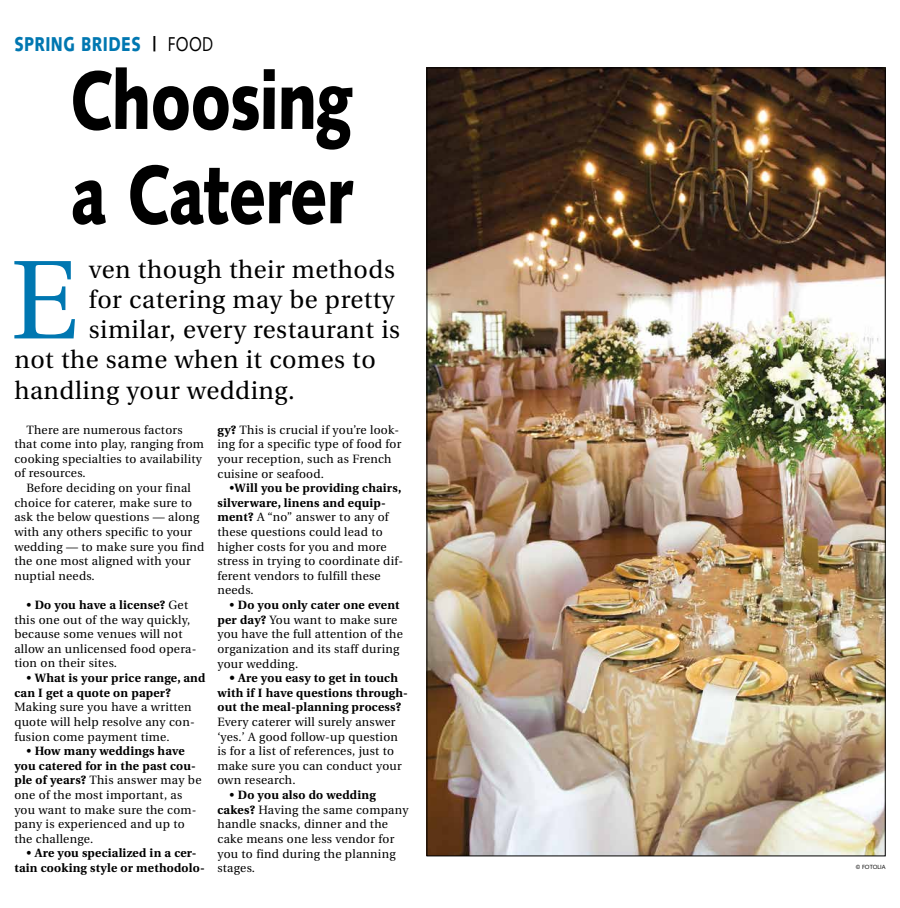
<style>
.page{position:relative;width:900px;height:908px;background:#fff}
.page>*{position:absolute;margin:0;border:0;box-sizing:border-box;transform-origin:0 0}
.t1{font:111.7px "Utopia";color:#0077b1}
.t2{font:900 82px/94.2px "Syntax";letter-spacing:-.015em;color:#000;scale:.77 1}
.t3{font:25px "Utopia";letter-spacing:.02em;color:#000}
.t4{font:900 20px "Syntax";letter-spacing:.025em;color:#0077b1;scale:.77 1}
.t5{font:12px/14.6px "Utopia";letter-spacing:.02em;color:#000}
.t6{font:700 12px/14.6px "Utopia";letter-spacing:.02em;color:#000;text-align:center}
.t7{font:6px "Syntax";letter-spacing:-.01em;color:#000;scale:.95 1}
.s1{color:#000}
.s2{font-weight:400;color:#000}
.s3{font-weight:700}
.s4{font-weight:400}
</style>
<div class="page">
<img style="left:429px;top:70px;width:455px;height:784px">
<h3 class="t4" style="left:14px;top:32px;width:260px">SPRING BRIDES <span class="s1">|</span> <span class="s2">FOOD</span></h3>
<h2 class="t2" style="left:70px;top:54px;width:368px">Choosing a Caterer</h2>
<h1 class="t1" style="left:10px;top:239px;width:69px">E</h1>
<h3 class="t3" style="left:89px;top:256px;width:307px">ven though their methods</h3>
<h3 class="t3" style="left:89px;top:286px;width:307px">for catering may be pretty</h3>
<h3 class="t3" style="left:89px;top:316px;width:313px">similar, every restaurant is</h3>
<h3 class="t3" style="left:14px;top:346px;width:363px">not the same when it comes to</h3>
<h3 class="t3" style="left:14px;top:376px;width:282px">handling your wedding.</h3>
<p class="t5" style="left:14px;top:422px;width:191px;text-indent:12px">There are numerous factors that come into play, ranging from cooking specialties to availability of resources.</p>
<p class="t5" style="left:14px;top:480px;width:191px;text-indent:12px">Before deciding on your final choice for caterer, make sure to ask the below questions — along with any others specific to your wedding — to make sure you find the one most aligned with your nuptial needs.</p>
<p class="t5" style="left:14px;top:597px;width:183px;text-indent:12px">• <span class="s3">Do you have a license?</span> Get this one out of the way quickly, because some venues will not allow an unlicensed food opera&shy;tion on their sites.</p>
<p class="t6" style="left:14px;top:670px;width:193px;text-align:left;text-indent:12px"><span class="s4">•</span> What is your price range, and can I get a quote on paper?</p>
<p class="t5" style="left:14px;top:700px;width:182px">Making sure you have a written quote will help resolve any con&shy;fusion come payment time.</p>
<p class="t5" style="left:14px;top:743px;width:189px;text-indent:12px">• <span class="s3">How many weddings have you catered for in the past cou&shy;ple of years?</span> This answer may be one of the most important, as you want to make sure the com&shy;pany is experienced and up to the challenge.</p>
<p class="t6" style="left:14px;top:845px;width:192px"><span class="s4">•</span> Are you specialized in a cer&shy;tain cooking style or methodolo-</p>
<p class="t5" style="left:217px;top:422px;width:185px"><span class="s3">gy?</span> This is crucial if you’re look&shy;ing for a specific type of food for your reception, such as French cuisine or seafood.</p>
<p class="t5" style="left:217px;top:481px;width:187px;text-indent:12px">•<span class="s3">Will you be providing chairs, silverware, linens and equip&shy;ment?</span> A “no” answer to any of these questions could lead to higher costs for you and more stress in trying to coordinate dif&shy;ferent vendors to fulfill these needs.</p>
<p class="t5" style="left:217px;top:597px;width:187px;text-indent:12px">• <span class="s3">Do you only cater one event per day?</span> You want to make sure you have the full attention of the organization and its staff during your wedding.</p>
<p class="t6" style="left:217px;top:670px;width:192px">• Are you easy to get in touch with if I have questions through&shy;out the meal-planning process?</p>
<p class="t5" style="left:217px;top:714px;width:186px">Every caterer will surely answer ‘yes.’ A good follow-up question is for a list of references, just to make sure you can conduct your own research.</p>
<p class="t5" style="left:217px;top:787px;width:193px;text-indent:12px">• <span class="s3">Do you also do wedding cakes?</span> Having the same company handle snacks, dinner and the cake means one less vendor for you to find during the planning stages.</p>
<p class="t7" style="left:856px;top:863px;width:33px">© FOTOLIA</p>
</div>
